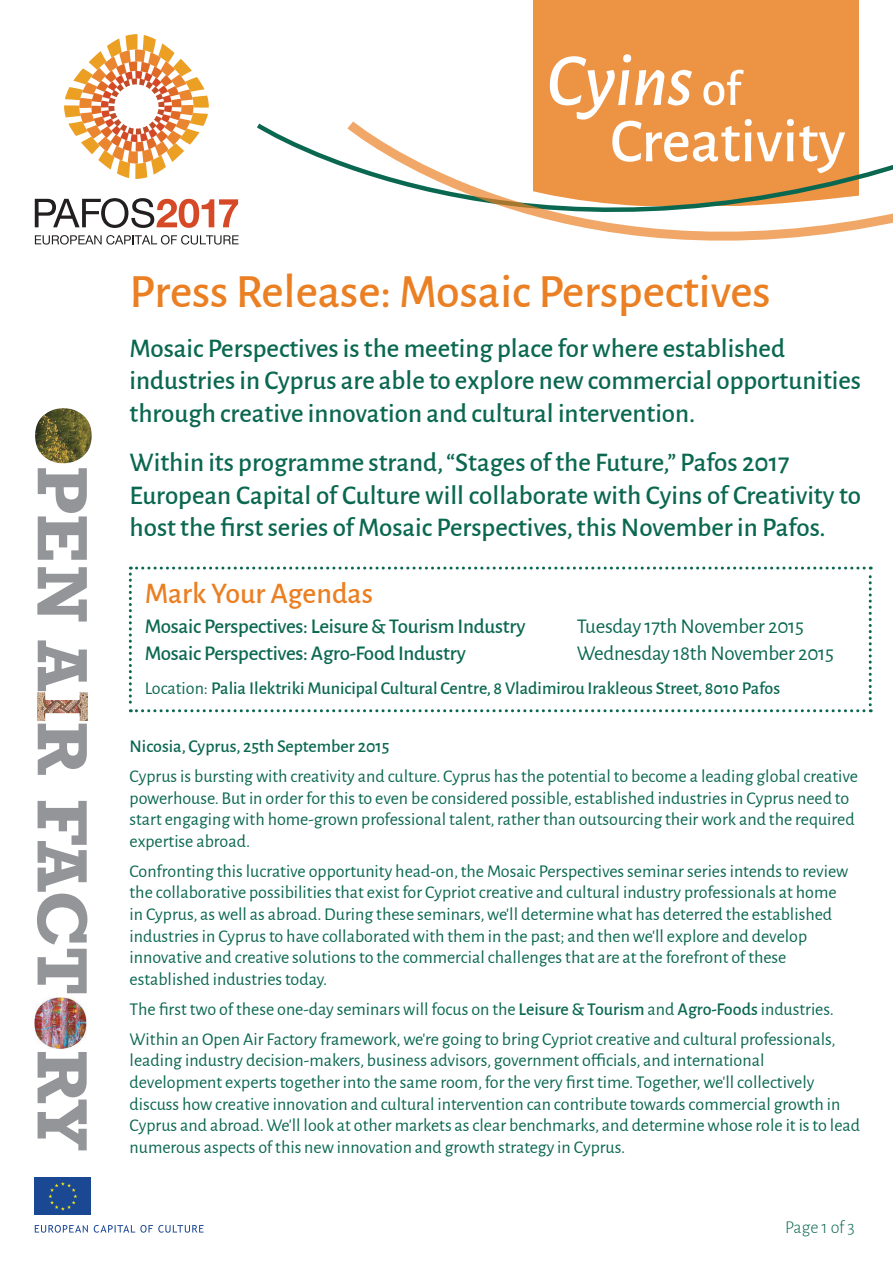
<style>
.page{position:relative;width:893px;height:1263px;background:#fff}
.page>*{position:absolute;margin:0;border:0;box-sizing:border-box;transform-origin:0 0}
.t1{font:italic 500 75.15px "Alegreya Sans";color:#fff}
.t2{font:500 62.55px "Alegreya Sans";color:#fff}
.t3{font:500 48px "Alegreya Sans";color:#ea8023}
.t4{font:500 30px "Alegreya Sans";color:#ea8023}
.t5{font:500 27px/32.4px "Alegreya Sans";color:#0b6850}
.t6{font:500 21px "Alegreya Sans";letter-spacing:-.01em;color:#0b6850}
.t7{font:21px "Alegreya Sans";letter-spacing:-.01em;color:#0b6850}
.t8{font:18px/21.6px "Alegreya Sans";color:#0b6850}
.t9{font:500 18px "Alegreya Sans";color:#0b6850}
.t10{font:300 18px "Alegreya Sans";letter-spacing:-.01em;color:#0b6850}
.s1{font-style:normal;font-size:50.1px}
.s2{font-weight:400}
.s3{font-weight:500}
</style>
<div class="page">
<svg style="left:37px;top:801px;width:50px;height:192px"></svg>
<svg style="left:38px;top:1052px;width:49px;height:98px"></svg>
<svg style="left:38px;top:468px;width:49px;height:92px"></svg>
<svg style="left:37px;top:567px;width:50px;height:54px"></svg>
<svg style="left:38px;top:640px;width:49px;height:51px"></svg>
<svg style="left:38px;top:724px;width:49px;height:51px"></svg>
<svg style="left:35px;top:1225px;width:169px;height:8px"></svg>
<div style="left:35px;top:1178px;width:56px;height:37px;background:#1b4893"></div>
<svg style="left:48px;top:1182px;width:29px;height:28px"></svg>
<svg style="left:64px;top:34px;width:145px;height:145px"></svg>
<svg style="left:35px;top:198px;width:203px;height:30px"></svg>
<svg style="left:35px;top:235px;width:204px;height:10px"></svg>
<img style="left:34px;top:997px;width:53px;height:51px">
<img style="left:48px;top:408px;width:14px;height:4px">
<img style="left:37px;top:692px;width:51px;height:29px">
<div style="left:534px;top:0;width:325px;height:205px;background:#ed9344"></div>
<svg style="left:341px;top:116px;width:552px;height:125px"></svg>
<svg style="left:129px;top:566px;width:743px;height:146px"></svg>
<p class="t1" style="left:547px;top:29px;width:196px">Cyins <span class="s1">of</span></p>
<p class="t2" style="left:610px;top:97px;width:237px">Creativity</p>
<p class="t3" style="left:130px;top:258px;width:643px">Press Release: Mosaic Perspectives</p>
<p class="t5" style="left:130px;top:331px;width:657px">Mosaic Perspectives is the meeting place for where established</p>
<p class="t5" style="left:130px;top:363px;width:733px">industries in Cyprus are able to explore new commercial opportunities through creative innovation and cultural intervention.</p>
<p class="t5" style="left:130px;top:445px;width:662px">Within its programme strand, “Stages of the Future,” Pafos 2017</p>
<p class="t5" style="left:130px;top:477px;width:733px">European Capital of Culture will collaborate with Cyins of Creativity to host the first series of Mosaic Perspectives, this November in Pafos.</p>
<p class="t4" style="left:145px;top:572px;width:230px">Mark Your Agendas</p>
<p class="t6" style="left:145px;top:611px;width:382px">Mosaic Perspectives: Leisure &amp; Tourism Industry</p>
<p class="t7" style="left:577px;top:612px;width:229px">Tuesday 17th November 2015</p>
<p class="t6" style="left:145px;top:638px;width:323px">Mosaic Perspectives: Agro-Food Industry</p>
<p class="t7" style="left:577px;top:639px;width:259px">Wednesday 18th November 2015</p>
<p class="t9" style="left:145px;top:676px;width:637px"><span class="s2">Location:</span> Palia Ilektriki Municipal Cultural Centre, 8 Vladimirou Irakleous Street, 8010 Pafos</p>
<p class="t9" style="left:130px;top:734px;width:261px">Nicosia, Cyprus, 25th September 2015</p>
<p class="t8" style="left:130px;top:765px;width:730px">Cyprus is bursting with creativity and culture. Cyprus has the potential to become a leading global creative powerhouse. But in order for this to even be considered possible, established industries in Cyprus need to start engaging with home-grown professional talent, rather than outsourcing their work and the required expertise abroad.</p>
<p class="t8" style="left:130px;top:859px;width:720px">Confronting this lucrative opportunity head-on, the Mosaic Perspectives seminar series intends to review the collaborative possibilities that exist for Cypriot creative and cultural industry professionals at home in Cyprus, as well as abroad. During these seminars, we’ll determine what has deterred the established industries in Cyprus to have collaborated with them in the past; and then we’ll explore and develop</p>
<p class="t8" style="left:130px;top:946px;width:658px">innovative and creative solutions to the commercial challenges that are at the forefront of these</p>
<p class="t8" style="left:130px;top:967px;width:199px">established industries today.</p>
<p class="t8" style="left:130px;top:997px;width:706px">The first two of these one-day seminars will focus on the <span class="s3">Leisure &amp; Tourism</span> and <span class="s3">Agro-Foods</span> industries.</p>
<p class="t8" style="left:130px;top:1027px;width:707px">Within an Open Air Factory framework, we’re going to bring Cypriot creative and cultural professionals, leading industry decision-makers, business advisors, government officials, and international</p>
<p class="t8" style="left:130px;top:1071px;width:732px">development experts together into the same room, for the very first time. Together, we’ll collectively discuss how creative innovation and cultural intervention can contribute towards commercial growth in Cyprus and abroad. We’ll look at other markets as clear benchmarks, and determine whose role it is to lead numerous aspects of this new innovation and growth strategy in Cyprus.</p>
<p class="t10" style="left:785px;top:1215px;width:71px">Page 1 of 3</p>
</div>
